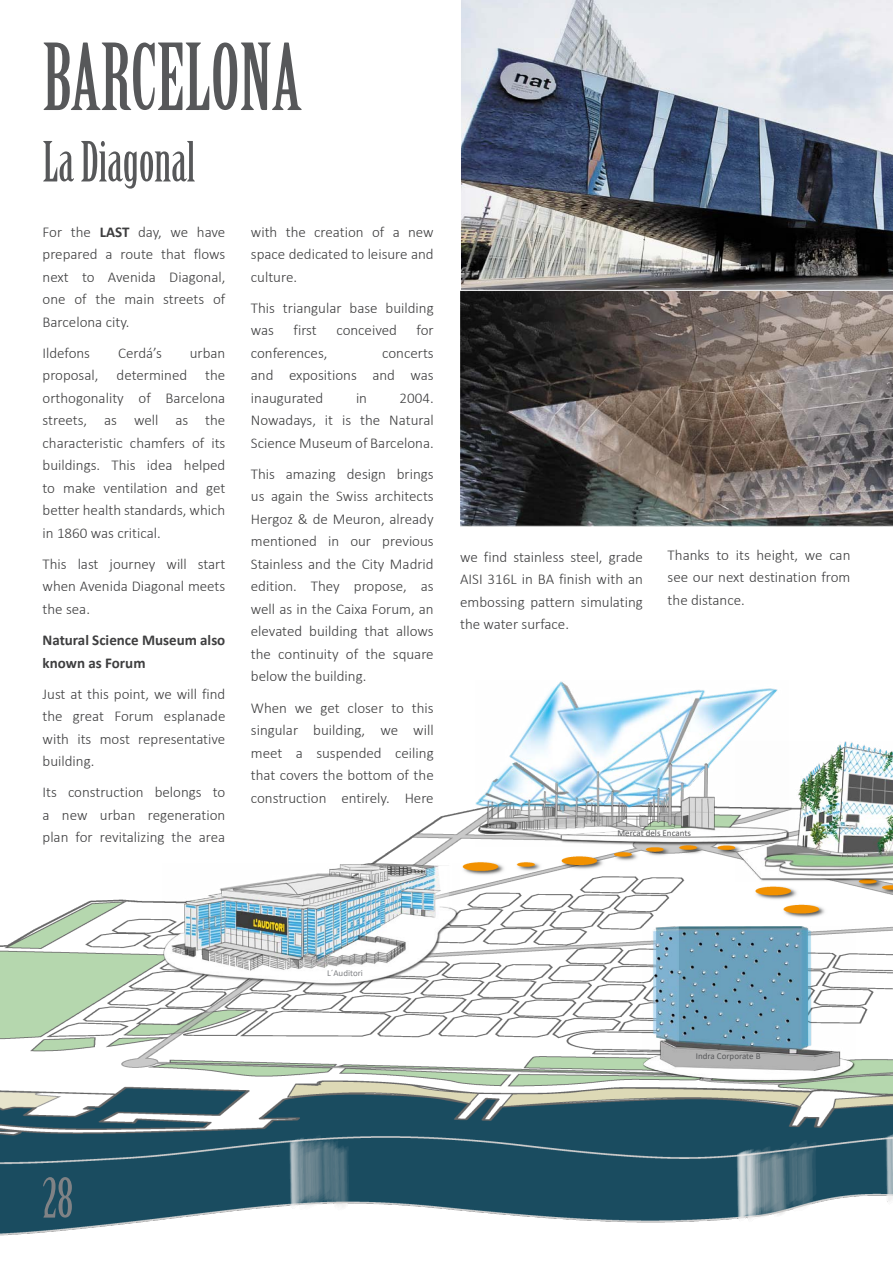
<style>
.page{position:relative;width:893px;height:1263px;background:#fff}
.page>*{position:absolute;margin:0;border:0;box-sizing:border-box;transform-origin:0 0}
.t1{font:90px "Birch Std";color:#57585a}
.t2{font:54px "Birch Std";color:#57585a}
.t3{font:54px "Birch Std";color:#808285}
.t4{font:300 15px/22.5px "Calibri";color:#3e3e3f;text-align:justify}
.t5{font:700 15px/22.5px "Calibri";color:#3e3e3f}
.t6{font:9px "Calibri";color:#57585a}
.t7{font:9px "Calibri";color:#808285}
.s1{font-weight:700}
</style>
<div class="page">
<img style="left:0;top:809px;width:893px;height:427px">
<svg style="left:460px;top:291px;width:433px;height:236px;background:#645d59"></svg>
<img style="left:460px;top:0;width:433px;height:291px">
<img style="left:643px;top:927px;width:212px;height:156px">
<img style="left:475px;top:681px;width:303px;height:166px">
<img style="left:735px;top:741px;width:158px;height:140px">
<img style="left:162px;top:863px;width:297px;height:125px">
<h1 class="t1" style="left:43px;top:27px;width:261px">BARCELONA</h1>
<h2 class="t2" style="left:43px;top:131px;width:154px">La Diagonal</h2>
<p class="t4" style="left:43px;top:221px;width:184px">For the <span class="s1">LAST</span> day, we have prepared a route that flows next to Avenida Diagonal, one of the main streets of Barcelona city.</p>
<p class="t4" style="left:43px;top:342px;width:49px">Ildefons</p>
<p class="t4" style="left:118px;top:342px;width:45px">Cerdá’s</p>
<p class="t4" style="left:43px;top:342px;width:184px;text-indent:147px">urban proposal, determined the orthogonality of Barcelona streets, as well as the characteristic chamfers of its buildings. This idea helped to make ventilation and get better health standards, which in 1860 was critical.</p>
<p class="t4" style="left:43px;top:553px;width:184px">This last journey will start when Avenida Diagonal meets the sea.</p>
<p class="t5" style="left:43px;top:628px;width:184px">Natural Science Museum also known as Forum</p>
<p class="t4" style="left:43px;top:682px;width:184px">Just at this point, we will find the great Forum esplanade with its most representative building.</p>
<p class="t4" style="left:43px;top:781px;width:184px">Its construction belongs to a new urban regeneration plan for revitalizing the area</p>
<p class="t4" style="left:251px;top:221px;width:184px">with the creation of a new space dedicated to leisure and culture.</p>
<p class="t4" style="left:251px;top:297px;width:184px">This triangular base building was</p>
<p class="t4" style="left:294px;top:319px;width:25px">first</p>
<p class="t4" style="left:336px;top:319px;width:62px">conceived</p>
<p class="t4" style="left:417px;top:319px;width:19px">for</p>
<p class="t4" style="left:251px;top:342px;width:78px">conferences,</p>
<p class="t4" style="left:251px;top:342px;width:184px;text-indent:131px">concerts and expositions and was inaugurated</p>
<p class="t4" style="left:251px;top:387px;width:184px;text-indent:149px">2004.<br>Nowadays, it is the Natural Science Museum of Barcelona.</p>
<p class="t4" style="left:251px;top:463px;width:184px">This amazing design brings us again the Swiss architects Hergoz &amp; de Meuron, already mentioned in our previous Stainless and the City Madrid edition. They propose, as well as in the Caixa Forum, an elevated building that allows the continuity of the square below the building.</p>
<p class="t4" style="left:251px;top:696px;width:184px">When we get closer to this singular building, we will meet a suspended ceiling that covers the bottom of the construction entirely. Here</p>
<p class="t4" style="left:356px;top:387px;width:13px">in</p>
<p class="t4" style="left:460px;top:546px;width:184px">we find stainless steel, grade AISI 316L in BA finish with an embossing pattern simulating the water surface.</p>
<p class="t4" style="left:668px;top:543px;width:184px">Thanks to its height, we can see our next destination from the distance.</p>
<p class="t6" style="left:617px;top:826px;width:75px">Mercat dels Encants</p>
<h2 class="t3" style="left:43px;top:1167px;width:32px">28</h2>
<p class="t7" style="left:327px;top:966px;width:38px">L´Auditori</p>
<p class="t6" style="left:696px;top:1050px;width:66px">Indra Corporate B</p>
</div>
